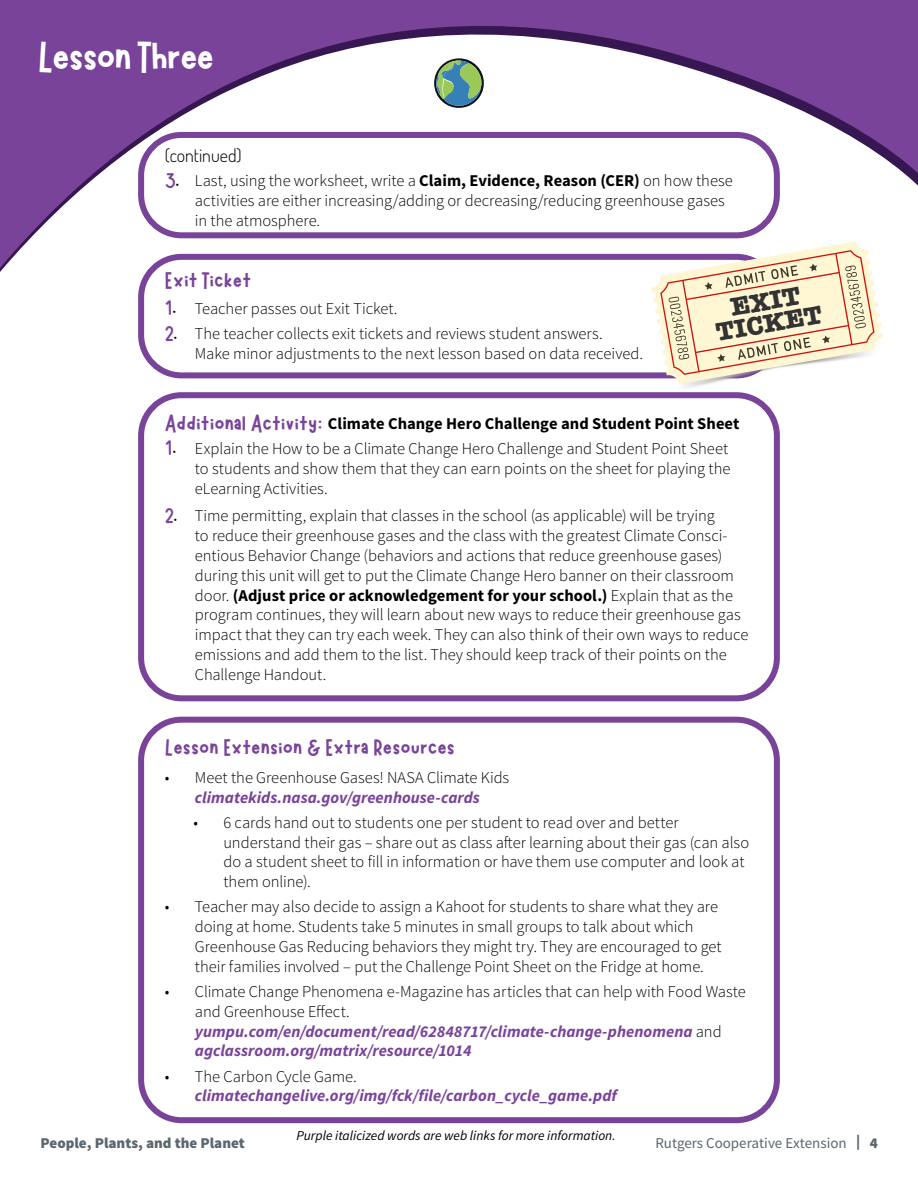
<style>
.page{position:relative;width:918px;height:1188px;background:#fff}
.page>*{position:absolute;margin:0;border:0;box-sizing:border-box;transform-origin:0 0}
.Lesson{font:45px "Marykate";letter-spacing:-.03em;color:#fff}
.t1{font:700 26.4px/22px "American Typewriter";color:#333;text-align:center}
.Blue_Number_Bullets{font:24px "Marykate";color:#79439a}
.Lesson_Black_Title{font:18px "Dosis";color:#000}
.Blue_Number_Bullets-2{font:300 16.5px/19.8px "Source Sans Pro";letter-spacing:-.005em;color:#000}
.Green_number_bullets{font:300 16.5px/19.8px "Source Sans Pro";letter-spacing:-.005em;color:#000}
.Green_number_bullets-2{font:italic 700 16.5px/19.8px "Source Sans Pro";color:#79439a}
.Blue_Number_Bullets-3{font:700 16.5px "Source Sans Pro";color:#000}
.Footer_right{font:15px "Source Sans Pro";color:#5b6770}
.t2{font:900 15px "Source Sans Pro";color:#5b6770}
.asterisk{font:italic 13.5px "Source Sans Pro";color:#000}
.s1{font-family:"Marykate";font-weight:400;font-size:21px;color:#79439a}
.s2{font-family:"Marykate";font-weight:400;font-size:21px}
.s3{font-weight:700}
.s4{font-family:"Marykate";font-weight:400;font-size:24px;color:#79439a}
.s5{font-weight:700;font-style:italic;color:#79439a}
.s6{font-weight:300;font-style:normal;color:#000}
.s7{font-weight:900}
</style>
<div class="page">
<svg style="left:0;top:0;width:918px;height:428px"></svg>
<div style="left:138px;top:132px;width:642px;height:106px;border:6px solid #79439a;border-radius:40px"></div>
<div style="left:138px;top:254px;width:642px;height:124px;border:6px solid #79439a;border-radius:40px"></div>
<div style="left:138px;top:392px;width:642px;height:309px;border:6px solid #79439a;border-radius:40px"></div>
<div style="left:138px;top:717px;width:642px;height:406px;border:6px solid #79439a;border-radius:40px"></div>
<img style="left:668px;top:329px;width:217px;height:71px">
<svg style="left:651px;top:241px;width:233px;height:143px"></svg>
<h3 class="Lesson" style="left:38px;top:40px;width:178px">Lesson Three</h3>
<h4 class="Lesson_Black_Title" style="left:165px;top:143px;width:78px">(continued)</h4>
<p class="Blue_Number_Bullets-2" style="left:195px;top:171px;width:539px;text-indent:-30px"><span class="s1">3</span><span class="s2">.</span> Last, using the worksheet, write a <span class="s3">Claim, Evidence, Reason (CER)</span> on how these activities are either increasing/adding or decreasing/reducing greenhouse gases in the atmosphere.</p>
<p class="Blue_Number_Bullets" style="left:165px;top:271px;width:88px">Exit Ticket</p>
<p class="Blue_Number_Bullets-2" style="left:165px;top:299px;width:234px"><span class="s1">1</span><span class="s2">.</span> Teacher passes out Exit Ticket.</p>
<p class="Blue_Number_Bullets-2" style="left:195px;top:324px;width:450px;text-indent:-30px"><span class="s1">2</span><span class="s2">.</span> The teacher collects exit tickets and reviews student answers.<br>Make minor adjustments to the next lesson based on data received.</p>
<p class="t1" style="left:710px;top:299px;width:109px;rotate:-10deg">EXIT<br>TICKET</p>
<p class="Blue_Number_Bullets-3" style="left:165px;top:413px;width:576px"><span class="s4">Additional Activity:</span> Climate Change Hero Challenge and Student Point Sheet</p>
<p class="Blue_Number_Bullets-2" style="left:195px;top:439px;width:537px;text-indent:-30px"><span class="s1">1</span><span class="s2">.</span> Explain the How to be a Climate Change Hero Challenge and Student Point Sheet to students and show them that they can earn points on the sheet for playing the eLearning Activities.</p>
<p class="Blue_Number_Bullets-2" style="left:195px;top:506px;width:555px;text-indent:-30px"><span class="s1">2</span><span class="s2">.</span> Time permitting, explain that classes in the school (as applicable) will be trying<br>to reduce their greenhouse gases and the class with the greatest Climate Consci&shy;entious Behavior Change (behaviors and actions that reduce greenhouse gases) during this unit will get to put the Climate Change Hero banner on their classroom door. <span class="s3">(Adjust price or acknowledgement for your school.)</span> Explain that as the program continues, they will learn about new ways to reduce their greenhouse gas impact that they can try each week. They can also think of their own ways to reduce emissions and add them to the list. They should keep track of their points on the Challenge Handout.</p>
<p class="Blue_Number_Bullets" style="left:165px;top:739px;width:292px">Lesson Extension &amp; Extra Resources</p>
<p class="Blue_Number_Bullets-2" style="left:165px;top:768px;width:346px;text-align:center">• Meet the Greenhouse Gases! NASA Climate Kids <span class="s5">climatekids.nasa.gov/greenhouse-cards</span></p>
<p class="Green_number_bullets" style="left:223px;top:813px;width:527px;text-indent:-30px">• 6 cards hand out to students one per student to read over and better understand their gas – share out as class after learning about their gas (can also do a student sheet to fill in information or have them use computer and look at them online).</p>
<p class="Green_number_bullets" style="left:195px;top:897px;width:528px;text-indent:-30px">• Teacher may also decide to assign a Kahoot for students to share what they are doing at home. Students take 5 minutes in small groups to talk about which Greenhouse Gas Reducing behaviors they might try. They are encouraged to get their families involved – put the Challenge Point Sheet on the Fridge at home.</p>
<p class="Green_number_bullets-2" style="left:195px;top:982px;width:552px;text-indent:-30px"><span class="s6">• Climate Change Phenomena e-Magazine has articles that can help with Food Waste and Greenhouse Effect. </span>yumpu.com/en/document/read/62848717/climate-change-phenomena <span class="s6">and </span>agclassroom.org/matrix/resource/1014</p>
<p class="Green_number_bullets-2" style="left:195px;top:1066px;width:423px;text-indent:-30px"><span class="s6">• The Carbon Cycle Game. </span>climatechangelive.org/img/fck/file/carbon_cycle_game.pdf</p>
<p class="t2" style="left:40px;top:1133px;width:206px">People, Plants, and the Planet</p>
<p class="asterisk" style="left:296px;top:1128px;width:321px">Purple italicized words are web links for more information.</p>
<p class="Footer_right" style="left:655px;top:1134px;width:224px">Rutgers Cooperative Extension <span class="s7">| 4</span></p>
</div>
